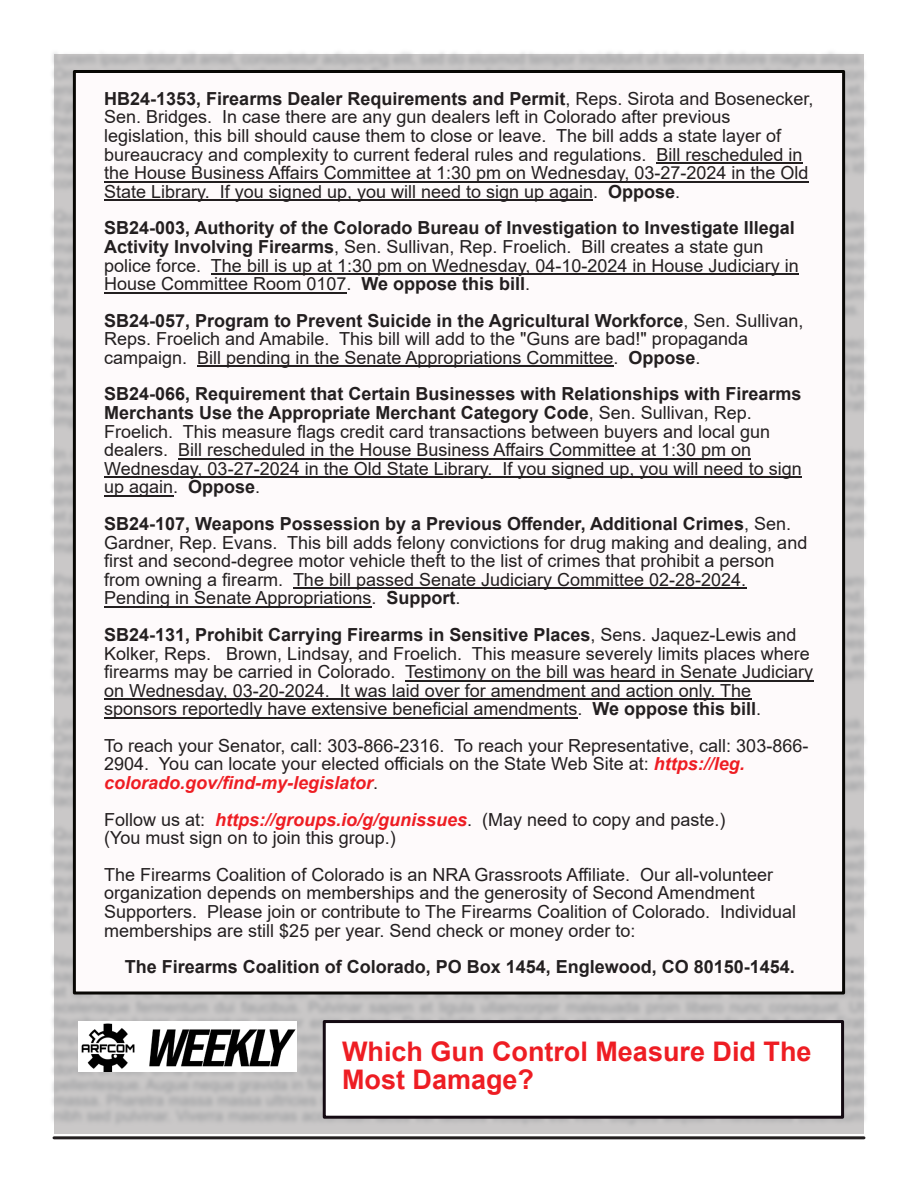
<style>
.page{position:relative;width:918px;height:1188px;background:#fff}
.page>*{position:absolute;margin:0;border:0;box-sizing:border-box;transform-origin:0 0}
.t1{font:700 27px "Arial";color:#ee1d23}
.t2{font:18px "Arial";color:#231f20}
.t3{font:700 18px "Arial";color:#231f20}
.t4{font:italic 700 18px "Arial";color:#ee1d23}
.s1{font-weight:400}
.s2{font-weight:700}
.s3{font-weight:700;font-style:italic;color:#ee1d23}
.s4{font-weight:400;font-style:normal;color:#231f20}
</style>
<div class="page">
<img style="left:52px;top:52px;width:814px;height:1076px">
<hr style="left:54px;top:1136px;width:810px;height:3px;background:#231f20">
<div style="left:73px;top:70px;width:772px;height:925px;background:#fefafb;border:3px solid #080704"></div>
<hr style="left:657px;top:162px;width:146px;height:2px;background:#231f20">
<hr style="left:104px;top:181px;width:705px;height:1px;background:#231f20">
<hr style="left:104px;top:200px;width:489px;height:1px;background:#231f20">
<hr style="left:211px;top:273px;width:588px;height:2px;background:#231f20">
<hr style="left:104px;top:292px;width:242px;height:1px;background:#231f20">
<hr style="left:197px;top:366px;width:417px;height:1px;background:#231f20">
<hr style="left:178px;top:458px;width:573px;height:1px;background:#231f20">
<hr style="left:104px;top:477px;width:698px;height:1px;background:#231f20">
<hr style="left:104px;top:495px;width:69px;height:2px;background:#231f20">
<hr style="left:293px;top:588px;width:453px;height:1px;background:#231f20">
<hr style="left:104px;top:606px;width:267px;height:2px;background:#231f20">
<hr style="left:405px;top:680px;width:408px;height:1px;background:#231f20">
<hr style="left:104px;top:699px;width:647px;height:1px;background:#231f20">
<hr style="left:104px;top:717px;width:474px;height:2px;background:#231f20">
<div style="left:323px;top:1020px;width:521px;height:99px;background:#fff;border:3px solid #140a12"></div>
<img style="left:79px;top:1022px;width:217px;height:49px">
<p class="t3" style="left:104px;top:92px;width:711px">HB24-1353, Firearms Dealer Requirements and Permit<span class="s1">, Reps. Sirota and Bosenecker,</span></p>
<p class="t2" style="left:104px;top:110px;width:628px">Sen. Bridges. In case there are any gun dealers left in Colorado after previous</p>
<p class="t2" style="left:104px;top:129px;width:679px">legislation, this bill should cause them to close or leave. The bill adds a state layer of</p>
<p class="t2" style="left:104px;top:147px;width:700px">bureaucracy and complexity to current federal rules and regulations. Bill rescheduled in</p>
<p class="t2" style="left:104px;top:166px;width:706px">the House Business Affairs Committee at 1:30 pm on Wednesday, 03-27-2024 in the Old</p>
<p class="t2" style="left:104px;top:185px;width:495px">State Library. If you signed up, you will need to sign up again.</p>
<p class="t3" style="left:608px;top:185px;width:74px">Oppose<span class="s1">.</span></p>
<p class="t3" style="left:104px;top:221px;width:692px">SB24-003, Authority of the Colorado Bureau of Investigation to Investigate Illegal</p>
<p class="t2" style="left:104px;top:240px;width:661px"><span class="s2">Activity Involving Firearms</span>, Sen. Sullivan, Rep. Froelich. Bill creates a state gun</p>
<p class="t2" style="left:104px;top:258px;width:696px">police force. The bill is up at 1:30 pm on Wednesday, 04-10-2024 in House Judiciary in</p>
<p class="t2" style="left:104px;top:277px;width:249px">House Committee Room 0107.</p>
<p class="t3" style="left:361px;top:277px;width:170px">We oppose this bill<span class="s1">.</span></p>
<p class="t3" style="left:104px;top:314px;width:701px">SB24-057, Program to Prevent Suicide in the Agricultural Workforce<span class="s1">, Sen. Sullivan,</span></p>
<p class="t2" style="left:104px;top:332px;width:645px">Reps. Froelich and Amabile. This bill will add to the "Guns are bad!" propaganda</p>
<p class="t2" style="left:104px;top:351px;width:516px">campaign. Bill pending in the Senate Appropriations Committee.</p>
<p class="t3" style="left:629px;top:351px;width:74px">Oppose<span class="s1">.</span></p>
<p class="t3" style="left:104px;top:387px;width:699px">SB24-066, Requirement that Certain Businesses with Relationships with Firearms</p>
<p class="t3" style="left:104px;top:406px;width:649px">Merchants Use the Appropriate Merchant Category Code<span class="s1">, Sen. Sullivan, Rep.</span></p>
<p class="t2" style="left:104px;top:425px;width:668px">Froelich. This measure flags credit card transactions between buyers and local gun</p>
<p class="t2" style="left:104px;top:443px;width:648px">dealers. Bill rescheduled in the House Business Affairs Committee at 1:30 pm on</p>
<p class="t2" style="left:104px;top:462px;width:699px">Wednesday, 03-27-2024 in the Old State Library. If you signed up, you will need to sign</p>
<p class="t2" style="left:104px;top:480px;width:76px">up again.</p>
<p class="t3" style="left:188px;top:480px;width:74px">Oppose<span class="s1">.</span></p>
<p class="t3" style="left:104px;top:517px;width:688px">SB24-107, Weapons Possession by a Previous Offender, Additional Crimes<span class="s1">, Sen.</span></p>
<p class="t2" style="left:104px;top:535px;width:705px">Gardner, Rep. Evans. This bill adds felony convictions for drug making and dealing, and</p>
<p class="t2" style="left:104px;top:554px;width:672px">first and second-degree motor vehicle theft to the list of crimes that prohibit a person</p>
<p class="t2" style="left:104px;top:573px;width:644px">from owning a firearm. The bill passed Senate Judiciary Committee 02-28-2024.</p>
<p class="t2" style="left:104px;top:591px;width:274px">Pending in Senate Appropriations.</p>
<p class="t3" style="left:386px;top:591px;width:75px">Support<span class="s1">.</span></p>
<p class="t3" style="left:104px;top:628px;width:694px">SB24-131, Prohibit Carrying Firearms in Sensitive Places<span class="s1">, Sens. Jaquez-Lewis and</span></p>
<p class="t2" style="left:104px;top:646px;width:707px">Kolker, Reps. Brown, Lindsay, and Froelich. This measure severely limits places where</p>
<p class="t2" style="left:104px;top:665px;width:711px">firearms may be carried in Colorado. Testimony on the bill was heard in Senate Judiciary</p>
<p class="t2" style="left:104px;top:684px;width:649px">on Wednesday, 03-20-2024. It was laid over for amendment and action only. The</p>
<p class="t2" style="left:104px;top:702px;width:480px">sponsors reportedly have extensive beneficial amendments.</p>
<p class="t3" style="left:593px;top:702px;width:170px">We oppose this bill<span class="s1">.</span></p>
<p class="t2" style="left:104px;top:739px;width:706px">To reach your Senator, call: 303-866-2316. To reach your Representative, call: 303-866-</p>
<p class="t2" style="left:104px;top:757px;width:642px">2904. You can locate your elected officials on the State Web Site at: <span class="s3">https://leg.</span></p>
<p class="t4" style="left:104px;top:776px;width:276px">colorado.gov/find-my-legislator<span class="s4">.</span></p>
<p class="t2" style="left:104px;top:813px;width:103px">Follow us at:</p>
<p class="t4" style="left:215px;top:813px;width:512px">https://groups.io/g/gunissues<span class="s4">. (May need to copy and paste.)</span></p>
<p class="t2" style="left:104px;top:831px;width:293px">(You must sign on to join this group.)</p>
<p class="t2" style="left:104px;top:868px;width:670px">The Firearms Coalition of Colorado is an NRA Grassroots Affiliate. Our all-volunteer</p>
<p class="t2" style="left:104px;top:886px;width:652px">organization depends on memberships and the generosity of Second Amendment</p>
<p class="t2" style="left:104px;top:905px;width:694px">Supporters. Please join or contribute to The Firearms Coalition of Colorado. Individual</p>
<p class="t2" style="left:104px;top:923px;width:533px">memberships are still $25 per year. Send check or money order to:</p>
<p class="t3" style="left:125px;top:960px;width:672px">The Firearms Coalition of Colorado, PO Box 1454, Englewood, CO 80150-1454.</p>
<p class="t1" style="left:342px;top:1041px;width:471px">Which Gun Control Measure Did The</p>
<p class="t1" style="left:342px;top:1069px;width:194px">Most Damage?</p>
</div>
